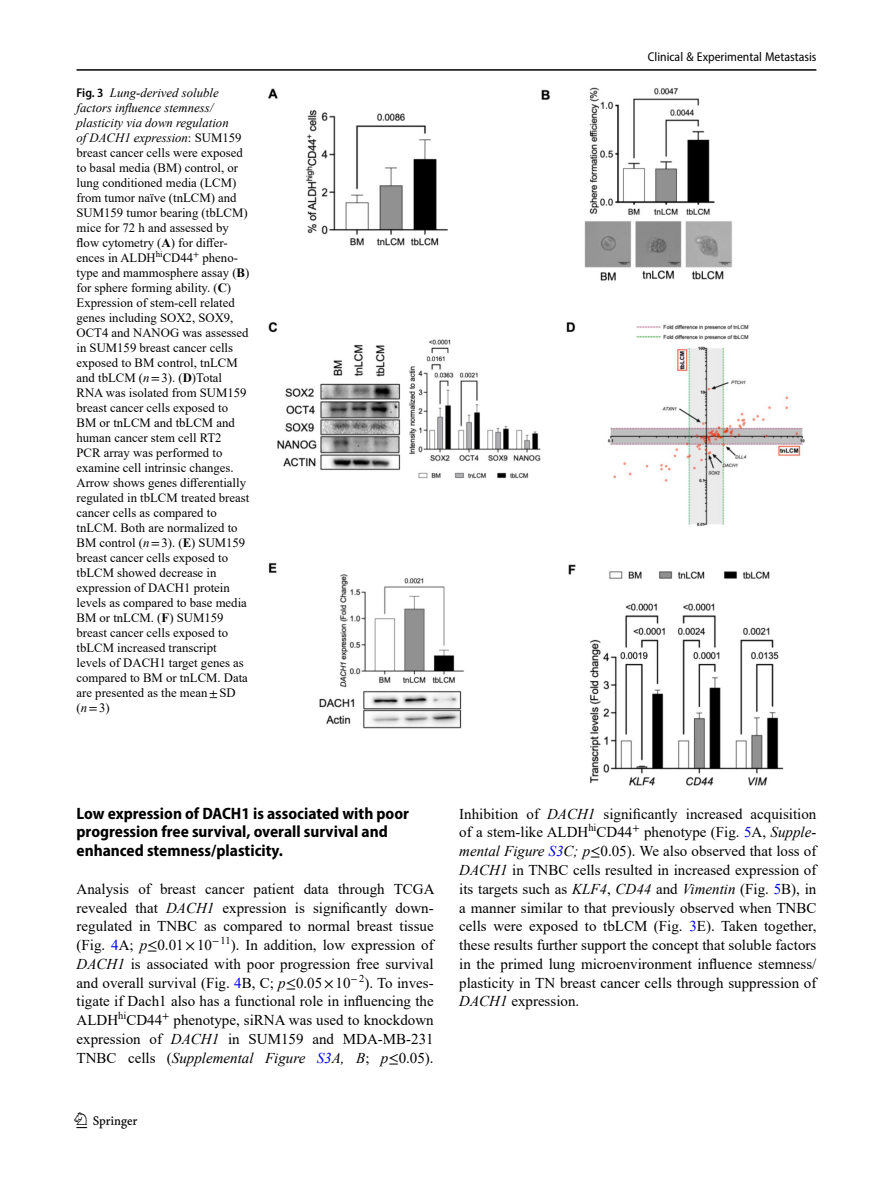
<style>
.page{position:relative;width:893px;height:1187px;background:#fff}
.page>*{position:absolute;margin:0;border:0;box-sizing:border-box;transform-origin:0 0}
.t1{font:22.5px "Springnew";color:#000}
.Head_2{font:700 semi-condensed 16.5px/18.8px "Myriad Pro";color:#000}
.Body_Text{font:15px/18.8px "Times New Roman";color:#000;text-align:justify}
.Figure_Caption_Side{font:12.75px/15px "Times New Roman";color:#000}
.t2{font:semi-condensed 12.75px "Myriad Pro";color:#000}
.s1{font-family:"Myriad Pro";font-weight:600;font-stretch:semi-condensed}
.s2{font-style:italic}
.s3{font-weight:700}
.s4{font-family:"STIX"}
.s5{color:#00f}
.s6{font-style:italic;color:#00f}
</style>
<div class="page">
<hr style="left:77px;top:69px;width:739px;height:2px;background:#000">
<img style="left:268px;top:87px;width:537px;height:699px">
<p class="Figure_Caption_Side" style="left:77px;top:84px;width:174px"><span class="s1">Fig. 3</span> <span class="s2">Lung-derived soluble factors influence stemness/ plasticity via down regulation<br>of DACH1 expression</span>: SUM159 breast cancer cells were exposed to basal media (BM) control, or lung conditioned media (LCM) from tumor naïve (tnLCM) and<br>SUM159 tumor bearing (tbLCM) mice for 72 h and assessed by flow cytometry (<span class="s3">A</span>) for differ&shy;ences in ALDH<sup>hi</sup>CD44<sup>+</sup> pheno&shy;type and mammosphere assay (<span class="s3">B</span>) for sphere forming ability. (<span class="s3">C</span>)<br>Expression of stem-cell related genes including SOX2, SOX9,<br>OCT4 and NANOG was assessed in SUM159 breast cancer cells exposed to BM control, tnLCM and tbLCM (<span class="s2">n</span><span class="s4">=</span>3). (<span class="s3">D</span>)Total<br>RNA was isolated from SUM159 breast cancer cells exposed to<br>BM or tnLCM and tbLCM and human cancer stem cell RT2<br>PCR array was performed to examine cell intrinsic changes.<br>Arrow shows genes differentially regulated in tbLCM treated breast cancer cells as compared to tnLCM. Both are normalized to<br>BM control (<span class="s2">n</span><span class="s4">=</span>3). (<span class="s3">E</span>) SUM159 breast cancer cells exposed to tbLCM showed decrease in expression of DACH1 protein levels as compared to base media<br>BM or tnLCM. (<span class="s3">F</span>) SUM159 breast cancer cells exposed to tbLCM increased transcript levels of DACH1 target genes as compared to BM or tnLCM. Data are presented as the mean<span class="s4">±</span>SD (<span class="s2">n</span><span class="s4">=</span>3)</p>
<p class="t2" style="left:648px;top:49px;width:170px">Clinical &amp; Experimental Metastasis</p>
<p class="Head_2" style="left:77px;top:803px;width:334px">Low expression of DACH1 is associated with poor progression free survival, overall survival and enhanced stemness/plasticity.</p>
<p class="Body_Text" style="left:77px;top:878px;width:359px">Analysis of breast cancer patient data through TCGA revealed that <span class="s2">DACH1</span> expression is significantly down&shy;regulated in TNBC as compared to normal breast tissue (Fig. <span class="s5">4</span>A; <span class="s2">p</span><span class="s4">≤</span>0.01<span class="s4">×</span>10<sup>−</sup><sup>11</sup>). In addition, low expression of <span class="s2">DACH1</span> is associated with poor progression free survival and overall survival (Fig. <span class="s5">4</span>B, C; <span class="s2">p</span><span class="s4">≤</span>0.05<span class="s4">×</span>10<sup>−</sup><sup>2</sup>). To inves&shy;tigate if Dach1 also has a functional role in influencing the ALDH<sup>hi</sup>CD44<sup>+</sup> phenotype, siRNA was used to knockdown expression of <span class="s2">DACH1</span> in SUM159 and MDA-MB-231<br>TNBC cells (<span class="s2">Supplemental Figure</span> <span class="s6">S3</span><span class="s2">A, B</span>; <span class="s2">p</span><span class="s4">≤</span>0.05).</p>
<h1 class="t1" style="left:77px;top:1107px;width:63px">1 3</h1>
<p class="Body_Text" style="left:459px;top:803px;width:359px">Inhibition of <span class="s2">DACH1</span> significantly increased acquisition of a stem-like ALDH<sup>hi</sup>CD44<sup>+</sup> phenotype (Fig. <span class="s5">5</span>A, <span class="s2">Supple&shy;mental Figure</span> <span class="s6">S3</span><span class="s2">C; p</span><span class="s4">≤</span>0.05). We also observed that loss of <span class="s2">DACH1</span> in TNBC cells resulted in increased expression of its targets such as <span class="s2">KLF4</span>, <span class="s2">CD44</span> and <span class="s2">Vimentin</span> (Fig. <span class="s5">5</span>B), in a manner similar to that previously observed when TNBC cells were exposed to tbLCM (Fig. <span class="s5">3</span>E). Taken together, these results further support the concept that soluble factors in the primed lung microenvironment influence stemness/ plasticity in TN breast cancer cells through suppression of <span class="s2">DACH1</span> expression.</p>
</div>
